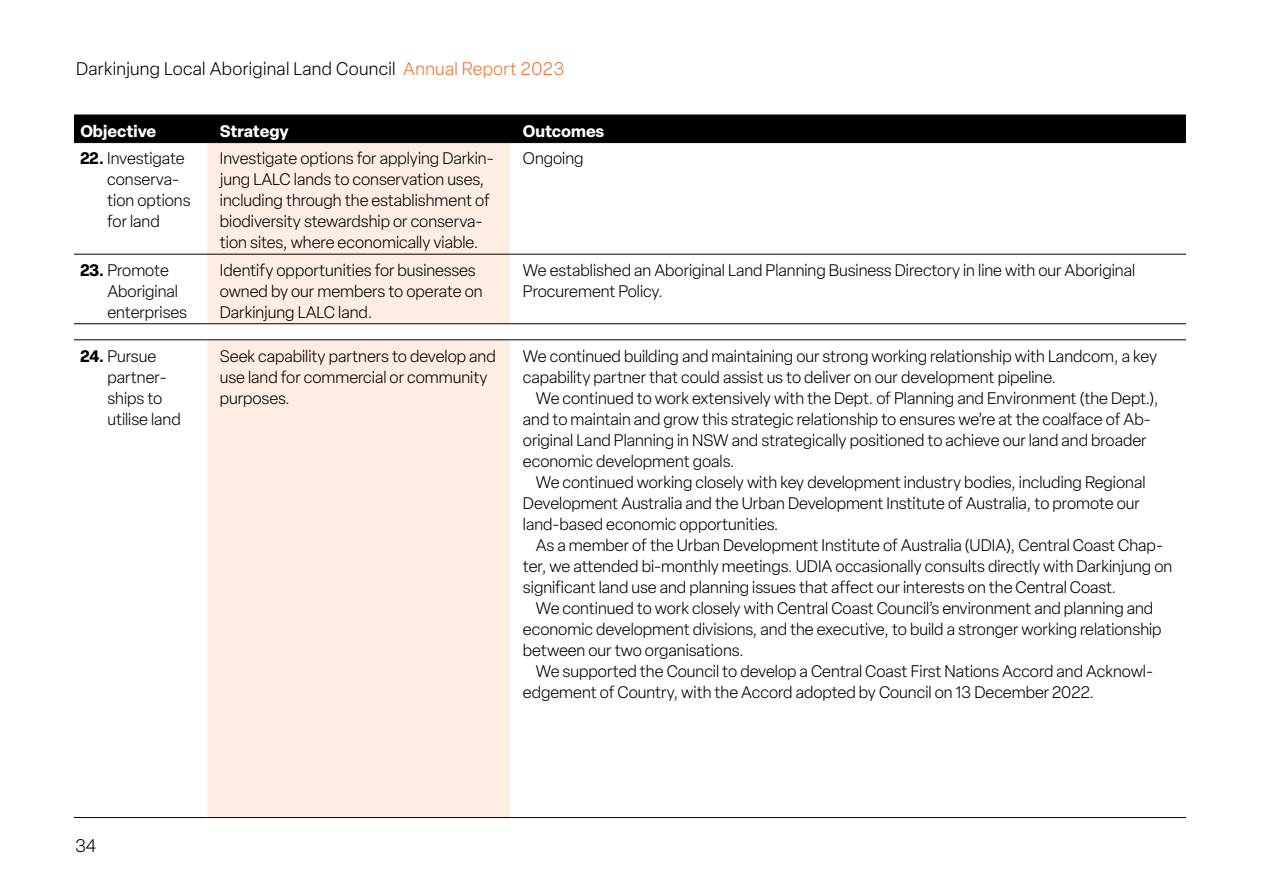
<style>
.page{position:relative;width:1263px;height:893px;background:#fff}
.page>*{position:absolute;margin:0;border:0;box-sizing:border-box;transform-origin:0 0}
.t1{font:300 18px "Elza";letter-spacing:.015em;color:#000}
.t2{font:300 16.5px/21px "Elza";color:#000}
.t3{font:700 16.5px "Elza";color:#fff}
.s1{color:#ee7436}
.s2{font-weight:700}
</style>
<div class="page">
<div style="left:74px;top:116px;width:1112px;height:26px;background:#000"></div>
<svg style="left:74px;top:143px;width:1112px;height:197px"></svg>
<div style="left:207px;top:143px;width:303px;height:674px;background:#feede2"></div>
<hr style="left:74px;top:115px;width:133px;height:1px;background:#000">
<hr style="left:207px;top:115px;width:303px;height:1px;background:#000">
<hr style="left:510px;top:115px;width:676px;height:1px;background:#000">
<hr style="left:74px;top:142px;width:133px;height:1px;background:#000">
<hr style="left:207px;top:142px;width:303px;height:1px;background:#000">
<hr style="left:510px;top:142px;width:676px;height:1px;background:#000">
<hr style="left:74px;top:254px;width:133px;height:1px;background:#000">
<hr style="left:207px;top:254px;width:303px;height:1px;background:#000">
<hr style="left:510px;top:254px;width:676px;height:1px;background:#000">
<hr style="left:74px;top:323px;width:133px;height:1px;background:#000">
<hr style="left:207px;top:323px;width:303px;height:1px;background:#000">
<hr style="left:510px;top:323px;width:676px;height:1px;background:#000">
<hr style="left:74px;top:340px;width:133px;height:1px;background:#000">
<hr style="left:207px;top:340px;width:303px;height:1px;background:#000">
<hr style="left:510px;top:340px;width:676px;height:1px;background:#000">
<hr style="left:74px;top:817px;width:133px;height:1px;background:#000">
<hr style="left:207px;top:817px;width:303px;height:1px;background:#000">
<hr style="left:510px;top:817px;width:676px;height:1px;background:#000">
<p class="t1" style="left:76px;top:57px;width:490px">Darkinjung Local Aboriginal Land Council <span class="s1">Annual Report 2023</span></p>
<p class="t3" style="left:80px;top:119px;width:77px">Objective</p>
<p class="t3" style="left:220px;top:119px;width:70px">Strategy</p>
<p class="t3" style="left:523px;top:119px;width:83px">Outcomes</p>
<p class="t2" style="left:107px;top:148px;width:85px;text-indent:-27px"><span class="s2">22.</span> Investigate conserva&shy;tion options for land</p>
<p class="t2" style="left:220px;top:148px;width:275px">Investigate options for applying Darkin&shy;jung LALC lands to conservation uses, including through the establishment of biodiversity stewardship or conserva&shy;tion sites, where economically viable.</p>
<p class="t2" style="left:523px;top:148px;width:62px">Ongoing</p>
<p class="t2" style="left:107px;top:259px;width:81px;text-indent:-27px"><span class="s2">23.</span> Promote<br>Aboriginal enterprises</p>
<p class="t2" style="left:220px;top:259px;width:264px">Identify opportunities for businesses owned by our members to operate on<br>Darkinjung LALC land.</p>
<p class="t2" style="left:523px;top:259px;width:614px">We established an Aboriginal Land Planning Business Directory in line with our Aboriginal<br>Procurement Policy.</p>
<p class="t2" style="left:107px;top:345px;width:75px;text-indent:-27px"><span class="s2">24.</span> Pursue partner&shy;ships to utilise land</p>
<p class="t2" style="left:220px;top:345px;width:277px">Seek capability partners to develop and use land for commercial or community purposes.</p>
<p class="t2" style="left:523px;top:345px;width:636px">We continued building and maintaining our strong working relationship with Landcom, a key capability partner that could assist us to deliver on our development pipeline.</p>
<p class="t2" style="left:523px;top:387px;width:637px;text-indent:13px">We continued to work extensively with the Dept. of Planning and Environment (the Dept.), and to maintain and grow this strategic relationship to ensures we’re at the coalface of Ab&shy;original Land Planning in NSW and strategically positioned to achieve our land and broader economic development goals.</p>
<p class="t2" style="left:523px;top:471px;width:624px;text-indent:13px">We continued working closely with key development industry bodies, including Regional<br>Development Australia and the Urban Development Institute of Australia, to promote our land-based economic opportunities.</p>
<p class="t2" style="left:523px;top:534px;width:651px;text-indent:13px">As a member of the Urban Development Institute of Australia (UDIA), Central Coast Chap&shy;ter, we attended bi-monthly meetings. UDIA occasionally consults directly with Darkinjung on significant land use and planning issues that affect our interests on the Central Coast.</p>
<p class="t2" style="left:523px;top:597px;width:640px;text-indent:13px">We continued to work closely with Central Coast Council’s environment and planning and economic development divisions, and the executive, to build a stronger working relationship between our two organisations.</p>
<p class="t2" style="left:523px;top:660px;width:632px;text-indent:13px">We supported the Council to develop a Central Coast First Nations Accord and Acknowl&shy;edgement of Country, with the Accord adopted by Council on 13 December 2022.</p>
<p class="t1" style="left:75px;top:834px;width:23px">34</p>
</div>
